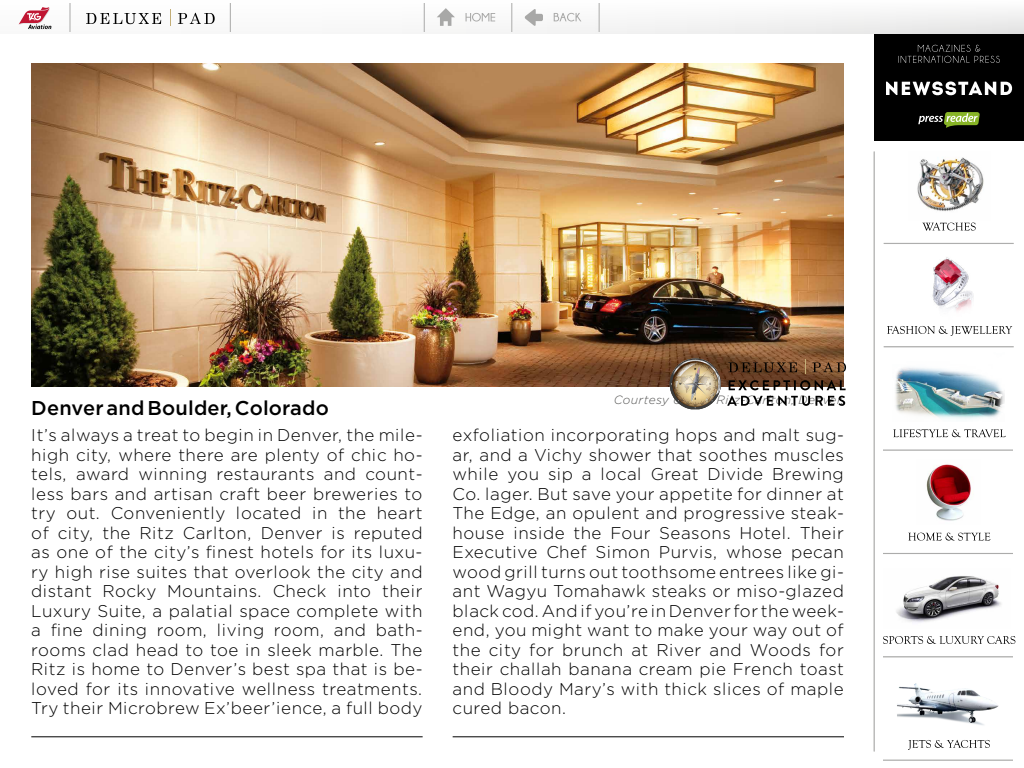
<style>
.page{position:relative;width:1024px;height:768px;background:#fff}
.page>*{position:absolute;margin:0;border:0;box-sizing:border-box;transform-origin:0 0}
.t1{font:500 20px "Gotham Greek";letter-spacing:.01em;color:#000}
.t2{font:300 17px/19.5px "Gotham Greek";letter-spacing:.02em;color:#000;text-align:justify}
.t3{font:italic 300 12px "Gotham Greek";letter-spacing:.03em;color:#575756}
</style>
<div class="page">
<img style="left:917px;top:157px;width:67px;height:54px">
<img style="left:932px;top:257px;width:42px;height:54px">
<img style="left:895px;top:367px;width:110px;height:52px">
<img style="left:926px;top:464px;width:45px;height:57px">
<img style="left:896px;top:576px;width:105px;height:47px">
<div style="left:0;top:0;width:1024px;height:34px;background:linear-gradient(to right,#fdfdfd,#f1f1f1)"></div>
<svg style="left:887px;top:326px;width:125px;height:10px"></svg>
<svg style="left:893px;top:429px;width:113px;height:8px"></svg>
<svg style="left:908px;top:533px;width:82px;height:8px"></svg>
<svg style="left:883px;top:636px;width:132px;height:8px"></svg>
<svg style="left:908px;top:740px;width:82px;height:10px"></svg>
<svg style="left:922px;top:222px;width:54px;height:9px"></svg>
<svg style="left:86px;top:13px;width:75px;height:11px"></svg>
<svg style="left:170px;top:10px;width:1px;height:16px"></svg>
<svg style="left:178px;top:13px;width:37px;height:11px"></svg>
<svg style="left:19px;top:7px;width:33px;height:23px"></svg>
<svg style="left:437px;top:8px;width:18px;height:18px"></svg>
<svg style="left:466px;top:13px;width:29px;height:9px"></svg>
<svg style="left:70px;top:3px;width:1px;height:29px"></svg>
<svg style="left:230px;top:3px;width:1px;height:29px"></svg>
<svg style="left:424px;top:3px;width:1px;height:29px"></svg>
<svg style="left:512px;top:3px;width:1px;height:29px"></svg>
<svg style="left:599px;top:3px;width:1px;height:29px"></svg>
<hr style="left:874px;top:152px;width:1px;height:600px;background:#a8a8a7">
<hr style="left:884px;top:243px;width:130px;height:1px;background:#a8a8a7">
<hr style="left:884px;top:347px;width:130px;height:1px;background:#a8a8a7">
<hr style="left:883px;top:450px;width:130px;height:1px;background:#a8a8a7">
<hr style="left:883px;top:553px;width:130px;height:1px;background:#a8a8a7">
<hr style="left:883px;top:657px;width:130px;height:1px;background:#a8a8a7">
<hr style="left:883px;top:760px;width:130px;height:1px;background:#a8a8a7">
<img style="left:897px;top:683px;width:102px;height:42px">
<div style="left:874px;top:34px;width:150px;height:106px;background:#000"></div>
<svg style="left:886px;top:81px;width:127px;height:15px"></svg>
<svg style="left:898px;top:45px;width:102px;height:18px"></svg>
<svg style="left:918px;top:112px;width:62px;height:16px"></svg>
<svg style="left:554px;top:13px;width:27px;height:8px"></svg>
<div style="left:528px;top:14px;width:15px;height:7px;background:#a8a8a7;border-radius:2px"></div>
<svg style="left:525px;top:9px;width:11px;height:17px"></svg>
<hr style="left:31px;top:737px;width:392px;height:1px;background:#000">
<hr style="left:453px;top:737px;width:391px;height:1px;background:#000">
<img style="left:31px;top:64px;width:813px;height:323px">
<svg style="left:727px;top:396px;width:118px;height:10px"></svg>
<svg style="left:729px;top:380px;width:117px;height:10px"></svg>
<svg style="left:728px;top:362px;width:69px;height:10px"></svg>
<svg style="left:805px;top:359px;width:1px;height:15px"></svg>
<svg style="left:812px;top:362px;width:34px;height:10px"></svg>
<svg style="left:670px;top:358px;width:50px;height:51px"></svg>
<p class="t1" style="left:31px;top:396px;width:299px">Denver and Boulder, Colorado</p>
<p class="t3" style="left:614px;top:393px;width:232px">Courtesy of The Ritz-Carlton, Denver.</p>
<p class="t2" style="left:31px;top:425px;width:393px">It’s always a treat to begin in Denver, the mile&shy;high city, where there are plenty of chic ho&shy;tels, award winning restaurants and count&shy;less bars and artisan craft beer breweries to try out. Conveniently located in the heart of city, the Ritz Carlton, Denver is reputed as one of the city’s finest hotels for its luxu&shy;ry high rise suites that overlook the city and distant Rocky Mountains. Check into their Luxury Suite, a palatial space complete with a fine dining room, living room, and bath&shy;rooms clad head to toe in sleek marble. The Ritz is home to Denver’s best spa that is be&shy;loved for its innovative wellness treatments.<br>Try their Microbrew Ex’beer’ience, a full body</p>
<p class="t2" style="left:453px;top:425px;width:393px">exfoliation incorporating hops and malt sug&shy;ar, and a Vichy shower that soothes muscles while you sip a local Great Divide Brewing Co. lager. But save your appetite for dinner at The Edge, an opulent and progressive steak&shy;house inside the Four Seasons Hotel. Their Executive Chef Simon Purvis, whose pecan wood grill turns out toothsome entrees like gi&shy;ant Wagyu Tomahawk steaks or miso-glazed black cod. And if you’re in Denver for the week&shy;end, you might want to make your way out of the city for brunch at River and Woods for their challah banana cream pie French toast and Bloody Mary’s with thick slices of maple cured bacon.</p>
</div>
